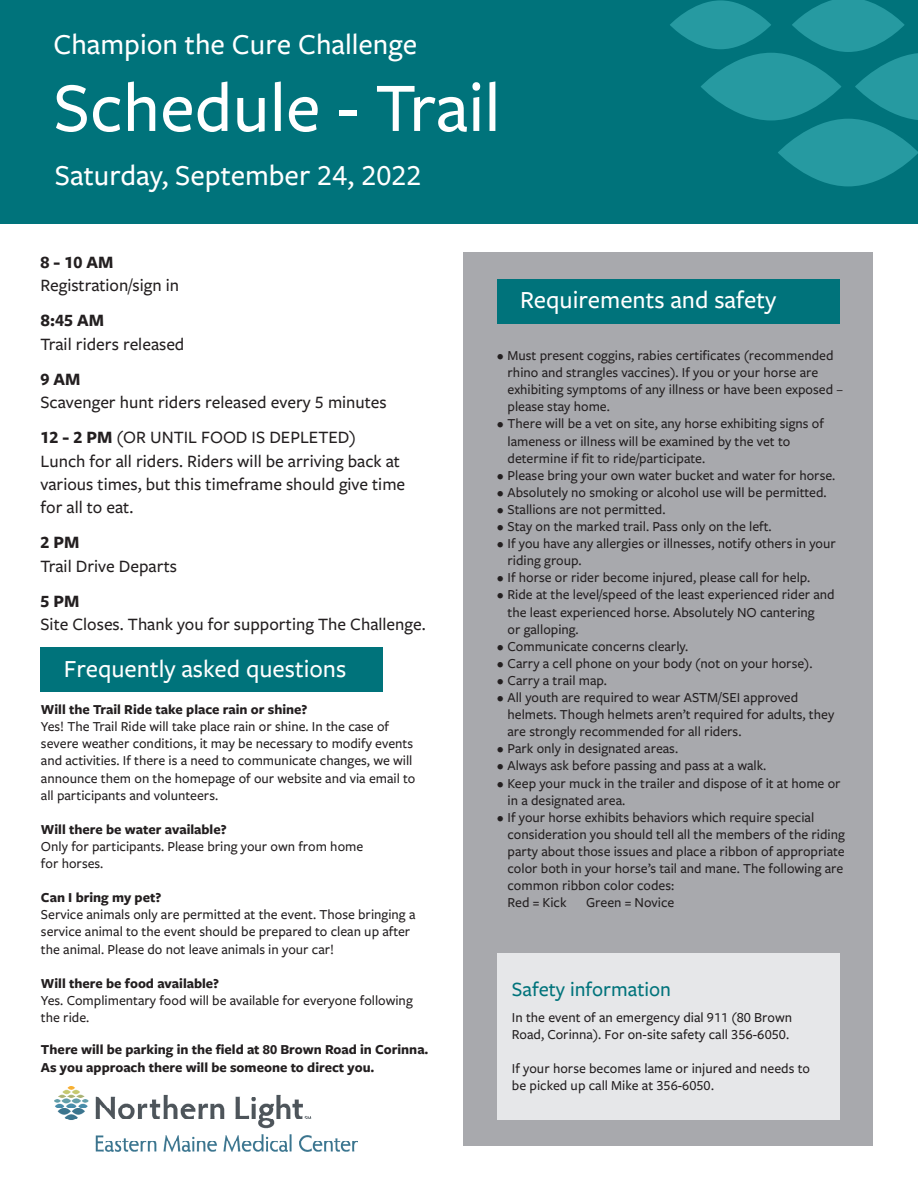
<style>
.page{position:relative;width:918px;height:1188px;background:#fff}
.page>*{position:absolute;margin:0;border:0;box-sizing:border-box;transform-origin:0 0}
.t1{font:500 72px "Freight Sans Pro";color:#fff}
.t2{font:500 30px "Freight Sans Pro";color:#fff}
.t3{font:500 25.5px "Freight Sans Pro";color:#fff}
.t4{font:500 21px "Freight Sans Pro";color:#00737b}
.t5{font:500 18px/23.2px "Freight Sans Pro";color:#231f20}
.t6{font:700 18px "Freight Sans Pro";color:#231f20}
.t7{font:500 14.25px/17.1px "Freight Sans Pro";color:#231f20}
.t8{font:700 14.25px/18px "Freight Sans Pro";color:#231f20}
.s1{font-weight:700}
</style>
<div class="page">
<div style="left:0;top:0;width:918px;height:224px;background:#00737b"></div>
<div style="left:778px;top:119px;width:140px;height:67px;background:#269aa1;border-radius:50%"></div>
<div style="left:701px;top:53px;width:140px;height:67px;background:#269aa1;border-radius:50%"></div>
<svg style="left:792px;top:0;width:126px;height:120px"></svg>
<svg style="left:670px;top:0;width:101px;height:49px;background:#20939b"></svg>
<div style="left:464px;top:252px;width:409px;height:894px;background:#a8a9ad"></div>
<img style="left:55px;top:1086px;width:302px;height:66px">
<div style="left:497px;top:279px;width:342px;height:45px;background:#00737b"></div>
<div style="left:497px;top:954px;width:342px;height:166px;background:#e6e7e9"></div>
<div style="left:40px;top:648px;width:343px;height:44px;background:#00737b"></div>
<h2 class="t2" style="left:53px;top:24px;width:365px">Champion the Cure Challenge</h2>
<h1 class="t1" style="left:53px;top:59px;width:449px">Schedule - Trail</h1>
<h2 class="t2" style="left:55px;top:155px;width:368px">Saturday, September 24, 2022</h2>
<p class="t6" style="left:40px;top:250px;width:74px">8 - 10 AM</p>
<p class="t5" style="left:40px;top:273px;width:140px">Registration/sign in</p>
<p class="t6" style="left:40px;top:308px;width:65px">8:45 AM</p>
<p class="t5" style="left:40px;top:331px;width:145px">Trail riders released</p>
<p class="t6" style="left:40px;top:367px;width:41px">9 AM</p>
<p class="t5" style="left:40px;top:384px;width:348px;line-height:35.2px">Scavenger hunt riders released every 5 minutes<br><span class="s1">12 - 2 PM</span> (OR UNTIL FOOD IS DEPLETED)</p>
<p class="t5" style="left:40px;top:448px;width:366px">Lunch for all riders. Riders will be arriving back at various times, but this timeframe should give time for all to eat.</p>
<p class="t6" style="left:40px;top:530px;width:41px">2 PM</p>
<p class="t5" style="left:40px;top:553px;width:138px">Trail Drive Departs</p>
<p class="t6" style="left:40px;top:589px;width:41px">5 PM</p>
<p class="t5" style="left:40px;top:612px;width:387px">Site Closes. Thank you for supporting The Challenge.</p>
<h3 class="t3" style="left:64px;top:651px;width:284px">Frequently asked questions</h3>
<p class="t8" style="left:41px;top:700px;width:268px">Will the Trail Ride take place rain or shine?</p>
<p class="t7" style="left:41px;top:717px;width:376px">Yes! The Trail Ride will take place rain or shine. In the case of severe weather conditions, it may be necessary to modify events and activities. If there is a need to communicate changes, we will announce them on the homepage of our website and via email to all participants and volunteers.</p>
<p class="t8" style="left:41px;top:820px;width:187px">Will there be water available?</p>
<p class="t7" style="left:41px;top:837px;width:324px">Only for participants. Please bring your own from home for horses.</p>
<p class="t8" style="left:41px;top:888px;width:122px">Can I bring my pet?</p>
<p class="t7" style="left:41px;top:906px;width:376px">Service animals only are permitted at the event. Those bringing a service animal to the event should be prepared to clean up after the animal. Please do not leave animals in your car!</p>
<p class="t8" style="left:41px;top:974px;width:180px">Will there be food available?</p>
<p class="t7" style="left:41px;top:991px;width:373px">Yes. Complimentary food will be available for everyone following the ride.</p>
<p class="t8" style="left:41px;top:1040px;width:389px">There will be parking in the field at 80 Brown Road in Corinna.<br>As you approach there will be someone to direct you.</p>
<h3 class="t3" style="left:520px;top:283px;width:258px">Requirements and safety</h3>
<p class="t7" style="left:508px;top:346px;width:337px;text-indent:-11px">• Must present coggins, rabies certificates (recommended rhino and strangles vaccines). If you or your horse are exhibiting symptoms of any illness or have been exposed – please stay home.</p>
<p class="t7" style="left:508px;top:415px;width:318px;text-indent:-11px">• There will be a vet on site, any horse exhibiting signs of lameness or illness will be examined by the vet to determine if fit to ride/participate.</p>
<p class="t7" style="left:497px;top:466px;width:340px">• Please bring your own water bucket and water for horse.</p>
<p class="t7" style="left:497px;top:483px;width:331px">• Absolutely no smoking or alcohol use will be permitted.</p>
<p class="t7" style="left:497px;top:500px;width:170px">• Stallions are not permitted.</p>
<p class="t7" style="left:497px;top:517px;width:276px">• Stay on the marked trail. Pass only on the left.</p>
<p class="t7" style="left:508px;top:534px;width:330px;text-indent:-11px">• If you have any allergies or illnesses, notify others in your riding group.</p>
<p class="t7" style="left:497px;top:569px;width:315px">• If horse or rider become injured, please call for help.</p>
<p class="t7" style="left:508px;top:586px;width:329px;text-indent:-11px">• Ride at the level/speed of the least experienced rider and the least experienced horse. Absolutely NO cantering<br>or galloping.</p>
<p class="t7" style="left:497px;top:637px;width:193px">• Communicate concerns clearly.</p>
<p class="t7" style="left:497px;top:654px;width:317px">• Carry a cell phone on your body (not on your horse).</p>
<p class="t7" style="left:497px;top:671px;width:111px">• Carry a trail map.</p>
<p class="t7" style="left:508px;top:688px;width:328px;text-indent:-11px">• All youth are required to wear ASTM/SEI approved helmets. Though helmets aren’t required for adults, they are strongly recommended for all riders.</p>
<p class="t7" style="left:497px;top:740px;width:183px">• Park only in designated areas.</p>
<p class="t7" style="left:497px;top:757px;width:271px">• Always ask before passing and pass at a walk.</p>
<p class="t7" style="left:508px;top:774px;width:335px;text-indent:-11px">• Keep your muck in the trailer and dispose of it at home or in a designated area.</p>
<p class="t7" style="left:508px;top:808px;width:339px;text-indent:-11px">• If your horse exhibits behaviors which require special consideration you should tell all the members of the riding party about those issues and place a ribbon of appropriate color both in your horse’s tail and mane. The following are common ribbon color codes:<br>Red = Kick</p>
<p class="t7" style="left:586px;top:893px;width:90px">Green = Novice</p>
<h3 class="t4" style="left:512px;top:976px;width:161px">Safety information</h3>
<p class="t7" style="left:512px;top:1008px;width:282px">In the event of an emergency dial 911 (80 Brown<br>Road, Corinna). For on-site safety call 356-6050.</p>
<p class="t7" style="left:512px;top:1059px;width:299px">If your horse becomes lame or injured and needs to be picked up call Mike at 356-6050.</p>
</div>
